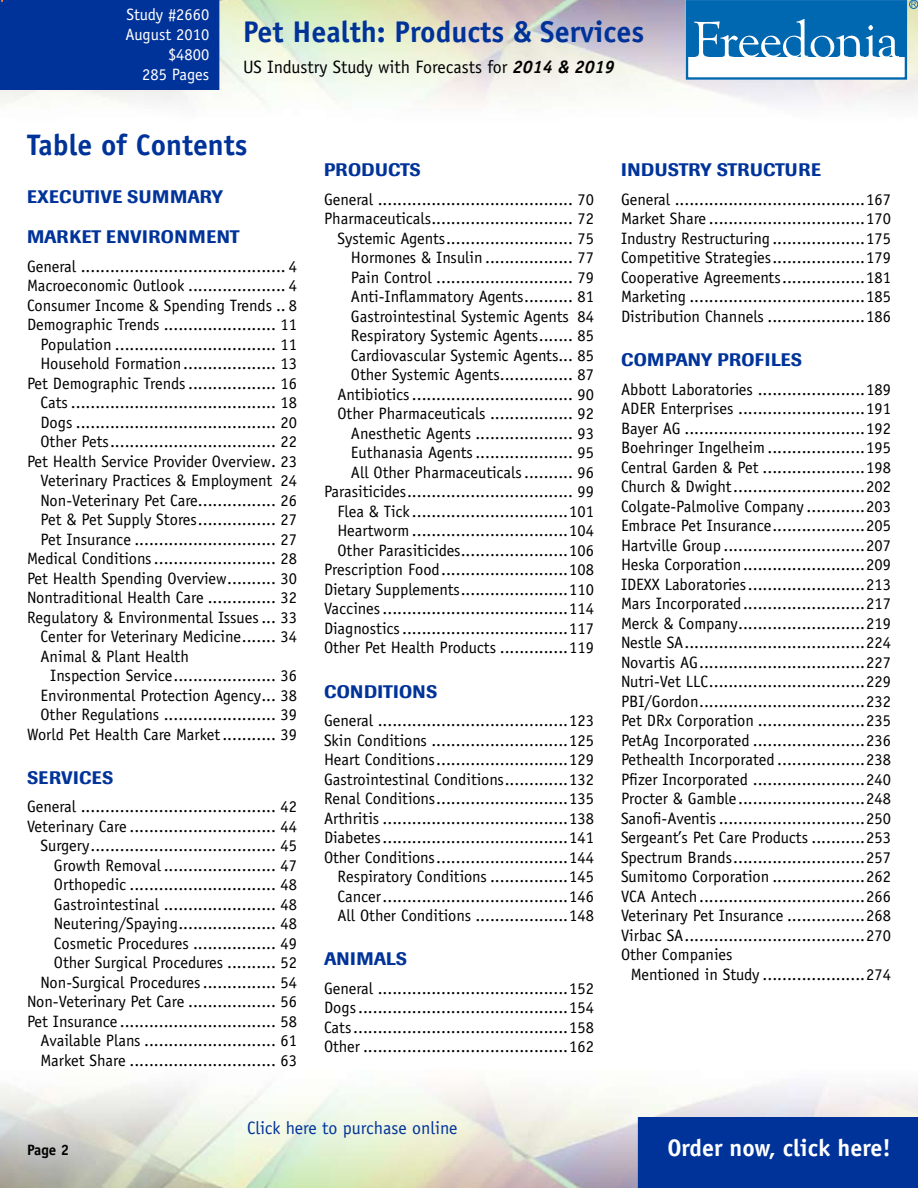
<style>
.page{position:relative;width:918px;height:1188px;background:#fff}
.page>*{position:absolute;margin:0;border:0;box-sizing:border-box;transform-origin:0 0}
.t1{font:700 30px "Officina Sans";color:#039}
.t2{font:700 29.7px "Officina Sans";color:#039}
.t3{font:700 24px "Officina Sans";color:#fff}
.t4{font:500 18px "Imago";letter-spacing:.02em;color:#039}
.t5{font:18px "Officina Sans";color:#000}
.t6{font:18px "Officina Sans";color:#039}
.t7{font:16.5px/19.5px "Officina Sans";color:#000;text-align:right}
.t8{font:16.5px/19.8px "Officina Sans";color:#fff;text-align:right}
.t9{font:700 15px "Officina Sans";color:#000}
.s1{font-weight:700;font-style:italic}
</style>
<div class="page">
<div style="left:638px;top:1117px;width:280px;height:71px;background:#039"></div>
<div style="left:686px;top:0;width:221px;height:80px;border:2px solid #0067b1"></div>
<div style="left:687px;top:1px;width:218px;height:56px;background:#0067b1"></div>
<svg style="left:694px;top:19px;width:205px;height:38px"></svg>
<div style="left:909px;top:0;width:9px;height:9px;border:1px solid #0067b1;border-radius:50%"></div>
<svg style="left:911px;top:2px;width:5px;height:5px"></svg>
<div style="left:0;top:0;width:219px;height:90px;background:#039"></div>
<p class="t8" style="left:126px;top:5px;width:85px">Study #2660<br>August 2010 $4800<br>285 Pages</p>
<h1 class="t1" style="left:243px;top:13px;width:403px">Pet Health: Products &amp; Services</h1>
<p class="t5" style="left:243px;top:57px;width:373px">US Industry Study with Forecasts for <span class="s1">2014 &amp; 2019</span></p>
<h2 class="t2" style="left:27px;top:127px;width:222px">Table of Contents</h2>
<p class="t4" style="left:27px;top:186px;width:198px">EXECUTIVE SUMMARY</p>
<p class="t4" style="left:27px;top:226px;width:214px">MARKET ENVIRONMENT</p>
<p class="t7" style="left:27px;top:256px;width:271px">General .......................................... 4</p>
<p class="t7" style="left:27px;top:276px;width:271px">Macroeconomic Outlook .................... 4</p>
<p class="t7" style="left:27px;top:295px;width:271px">Consumer Income &amp; Spending Trends .. 8</p>
<p class="t7" style="left:27px;top:315px;width:271px">Demographic Trends ....................... 11</p>
<p class="t7" style="left:40px;top:334px;width:258px">Population ................................. 11</p>
<p class="t7" style="left:40px;top:354px;width:258px">Household Formation................... 13</p>
<p class="t7" style="left:27px;top:373px;width:271px">Pet Demographic Trends.................. 16</p>
<p class="t7" style="left:40px;top:393px;width:258px">Cats .......................................... 18</p>
<p class="t7" style="left:40px;top:412px;width:258px">Dogs ......................................... 20</p>
<p class="t7" style="left:40px;top:432px;width:258px">Other Pets.................................. 22</p>
<p class="t7" style="left:27px;top:451px;width:271px">Pet Health Service Provider Overview. 23</p>
<p class="t7" style="left:40px;top:471px;width:258px">Veterinary Practices &amp; Employment 24</p>
<p class="t7" style="left:40px;top:490px;width:258px">Non-Veterinary Pet Care................ 26</p>
<p class="t7" style="left:40px;top:510px;width:258px">Pet &amp; Pet Supply Stores................ 27</p>
<p class="t7" style="left:40px;top:529px;width:258px">Pet Insurance ............................. 27</p>
<p class="t7" style="left:27px;top:549px;width:271px">Medical Conditions......................... 28</p>
<p class="t7" style="left:27px;top:568px;width:271px">Pet Health Spending Overview.......... 30</p>
<p class="t7" style="left:27px;top:588px;width:271px">Nontraditional Health Care .............. 32</p>
<p class="t7" style="left:27px;top:607px;width:271px">Regulatory &amp; Environmental Issues... 33</p>
<p class="t7" style="left:40px;top:627px;width:258px">Center for Veterinary Medicine....... 34</p>
<p class="t7" style="left:40px;top:646px;width:150px">Animal &amp; Plant Health</p>
<p class="t7" style="left:50px;top:666px;width:248px">Inspection Service..................... 36</p>
<p class="t7" style="left:40px;top:685px;width:258px">Environmental Protection Agency... 38</p>
<p class="t7" style="left:40px;top:705px;width:258px">Other Regulations ....................... 39</p>
<p class="t7" style="left:27px;top:724px;width:271px">World Pet Health Care Market........... 39</p>
<p class="t4" style="left:27px;top:767px;width:34px">SERVIC</p>
<p class="t4" style="left:92px;top:767px;width:23px">ES</p>
<p class="t7" style="left:27px;top:797px;width:271px">General ........................................ 42<br>Veterinary Care .............................. 44<br>Surgery...................................... 45<br>Growth Removal ....................... 47<br>Orthopedic .............................. 48<br>Gastrointestinal ....................... 48<br>Neutering/Spaying.................... 48<br>Cosmetic Procedures ................. 49<br>Other Surgical Procedures .......... 52<br>Non-Surgical Procedures............... 54<br>Non-Veterinary Pet Care .................. 56<br>Pet Insurance ................................ 58<br>Available Plans ........................... 61<br>Market Share .............................. 63</p>
<p class="t4" style="left:324px;top:159px;width:64px">PRODUCT</p>
<p class="t4" style="left:410px;top:159px;width:13px">S</p>
<p class="t7" style="left:324px;top:189px;width:271px">General ........................................ 70<br>Pharmaceuticals............................. 72<br>Systemic Agents.......................... 75<br>Hormones &amp; Insulin .................. 77<br>Pain Control ............................ 79<br>Anti-Inflammatory Agents.......... 81<br>Gastrointestinal Systemic Agents 84<br>Respiratory Systemic Agents....... 85<br>Cardiovascular Systemic Agents... 85<br>Other Systemic Agents............... 87<br>Antibiotics................................. 90<br>Other Pharmaceuticals ................. 92<br>Anesthetic Agents .................... 93<br>Euthanasia Agents.................... 95<br>All Other Pharmaceuticals.......... 96<br>Parasiticides.................................. 99<br>Flea &amp; Tick ................................101<br>Heartworm ................................104<br>Other Parasiticides......................106<br>Prescription Food..........................108<br>Dietary Supplements......................110<br>Vaccines......................................114<br>Diagnostics..................................117<br>Other Pet Health Products ..............119</p>
<p class="t4" style="left:324px;top:680px;width:14px">CON</p>
<p class="t4" style="left:364px;top:680px;width:24px">DITION</p>
<p class="t4" style="left:426px;top:680px;width:13px">S</p>
<p class="t7" style="left:324px;top:711px;width:271px">General .......................................123<br>Skin Conditions ............................125<br>Heart Conditions...........................129<br>Gastrointestinal Conditions.............132<br>Renal Conditions...........................135<br>Arthritis ......................................138<br>Diabetes......................................141<br>Other Conditions...........................144<br>Respiratory Conditions ................145<br>Cancer......................................146<br>All Other Conditions ...................148</p>
<p class="t4" style="left:324px;top:948px;width:14px">ANIMA</p>
<p class="t4" style="left:386px;top:948px;width:22px">LS</p>
<p class="t7" style="left:324px;top:978px;width:271px;text-align:justify">General .......................................152<br>Dogs...........................................154<br>Cats............................................158<br>Other ..........................................162</p>
<p class="t4" style="left:621px;top:159px;width:70px">IN DUSTRY</p>
<p class="t4" style="left:717px;top:159px;width:24px">STRUCTUR</p>
<p class="t4" style="left:811px;top:159px;width:11px">E</p>
<p class="t7" style="left:621px;top:189px;width:271px;text-align:justify">General .......................................167<br>Market Share ................................170<br>Industry Restructuring ...................175<br>Competitive Strategies...................179<br>Cooperative Agreements.................181<br>Marketing ....................................185<br>Distribution Channels ....................186</p>
<p class="t4" style="left:621px;top:349px;width:161px">COMPANY PROFILES</p>
<p class="t7" style="left:621px;top:379px;width:271px">Abbott Laboratories ......................189</p>
<p class="t7" style="left:621px;top:399px;width:271px">ADER Enterprises ..........................191</p>
<p class="t7" style="left:621px;top:418px;width:271px">Bayer AG .....................................192</p>
<p class="t7" style="left:621px;top:438px;width:271px">Boehringer Ingelheim ....................195</p>
<p class="t7" style="left:621px;top:457px;width:271px">Central Garden &amp; Pet .....................198</p>
<p class="t7" style="left:621px;top:477px;width:271px">Church &amp; Dwight...........................202</p>
<p class="t7" style="left:621px;top:496px;width:271px">Colgate-Palmolive Company ............203</p>
<p class="t7" style="left:621px;top:516px;width:271px">Embrace Pet Insurance...................205</p>
<p class="t7" style="left:621px;top:535px;width:271px">Hartville Group .............................207</p>
<p class="t7" style="left:621px;top:555px;width:271px">Heska Corporation.........................209</p>
<p class="t7" style="left:621px;top:574px;width:271px">IDEXX Laboratories........................213</p>
<p class="t7" style="left:621px;top:594px;width:271px">Mars Incorporated.........................217</p>
<p class="t7" style="left:621px;top:613px;width:271px">Merck &amp; Company..........................219</p>
<p class="t7" style="left:621px;top:633px;width:271px">Nestle SA.....................................224</p>
<p class="t7" style="left:621px;top:652px;width:271px">Novartis AG..................................227</p>
<p class="t7" style="left:621px;top:672px;width:271px">Nutri-Vet LLC................................229</p>
<p class="t7" style="left:621px;top:691px;width:271px">PBI/Gordon..................................232</p>
<p class="t7" style="left:621px;top:711px;width:271px">Pet DRx Corporation ......................235</p>
<p class="t7" style="left:621px;top:730px;width:271px">PetAg Incorporated .......................236</p>
<p class="t7" style="left:621px;top:750px;width:271px">Pethealth Incorporated ..................238</p>
<p class="t7" style="left:621px;top:769px;width:271px">Pfizer Incorporated .......................240</p>
<p class="t7" style="left:621px;top:789px;width:271px">Procter &amp; Gamble..........................248</p>
<p class="t7" style="left:621px;top:808px;width:271px">Sanofi-Aventis..............................250</p>
<p class="t7" style="left:621px;top:828px;width:271px">Sergeant’s Pet Care Products ...........253</p>
<p class="t7" style="left:621px;top:847px;width:271px">Spectrum Brands...........................257</p>
<p class="t7" style="left:621px;top:867px;width:271px">Sumitomo Corporation ...................262</p>
<p class="t7" style="left:621px;top:886px;width:271px">VCA Antech..................................266</p>
<p class="t7" style="left:621px;top:906px;width:271px">Veterinary Pet Insurance ................268</p>
<p class="t7" style="left:621px;top:925px;width:271px">Virbac SA.....................................270</p>
<p class="t7" style="left:621px;top:945px;width:113px">Other Companies</p>
<p class="t7" style="left:631px;top:964px;width:262px">Mentioned in Study .....................274</p>
<p class="t6" style="left:247px;top:1117px;width:212px">Click here to purchase online</p>
<p class="t9" style="left:27px;top:1140px;width:31px">Page</p>
<h3 class="t3" style="left:667px;top:1133px;width:225px">Order now, click here!</h3>
</div>
